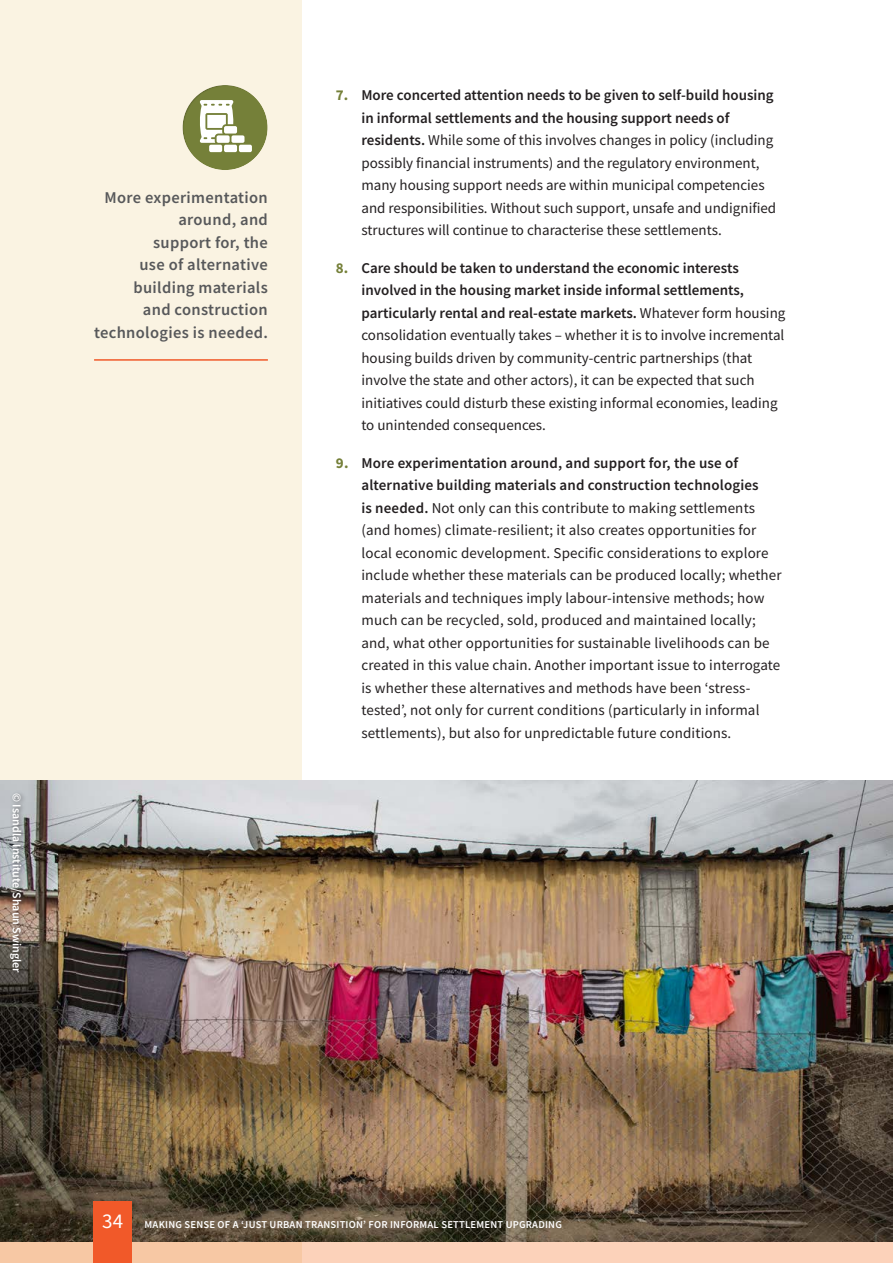
<style>
.page{position:relative;width:893px;height:1263px;background:#fff}
.page>*{position:absolute;margin:0;border:0;box-sizing:border-box;transform-origin:0 0}
.t1{font:600 16.5px/22.5px "Source Sans Pro";letter-spacing:.02em;color:#57585a;text-align:right}
.t2{font:15px/22.5px "Source Sans Pro";color:#231f20}
.t3{font:600 12px "Source Sans Pro";color:#fff}
.t4{font:600 10.5px "Source Sans Pro";letter-spacing:.02em;color:#fff}
.s1{font-weight:700;color:#758039}
.s2{font-weight:600}
.s3{font-weight:400;font-size:21px}
</style>
<div class="page">
<div style="left:0;top:1242px;width:893px;height:21px;background:linear-gradient(to right,#f7c8a4,#fed5c1)"></div>
<div style="left:0;top:0;width:302px;height:1242px;background:#faf3e2"></div>
<img style="left:0;top:780px;width:893px;height:462px">
<div style="left:7px;top:790px;width:20px;height:189px;background:#231f20;opacity:.6"></div>
<svg style="left:892px;top:1242px;width:1px;height:21px"></svg>
<div style="left:94px;top:1202px;width:38px;height:61px;background:#f15929"></div>
<hr style="left:94px;top:359px;width:174px;height:2px;background:#f15929">
<div style="left:180px;top:83px;width:89px;height:88px;background:#231f20;opacity:.3"></div>
<p class="t3" style="left:25px;top:793px;width:181px;rotate:90deg">© Isandla Institute/Shaun Swingler</p>
<p class="t1" style="left:94px;top:186px;width:175px">More experimentation around, and<br>support for, the<br>use of alternative building materials<br>and construction technologies is needed.</p>
<p class="t2" style="left:361px;top:84px;width:416px;text-indent:-26px"><span class="s1">7.</span> <span class="s2">More concerted attention needs to be given to self-build housing in informal settlements and the housing support needs of residents.</span> While some of this involves changes in policy (including possibly financial instruments) and the regulatory environment, many housing support needs are within municipal competencies and responsibilities. Without such support, unsafe and undignified structures will continue to characterise these settlements.</p>
<p class="t2" style="left:361px;top:256px;width:425px;text-indent:-26px"><span class="s1">8.</span> <span class="s2">Care should be taken to understand the economic interests involved in the housing market inside informal settlements, particularly rental and real-estate markets.</span> Whatever form housing consolidation eventually takes – whether it is to involve incremental housing builds driven by community-centric partnerships (that involve the state and other actors), it can be expected that such initiatives could disturb these existing informal economies, leading to unintended consequences.</p>
<p class="t2" style="left:361px;top:451px;width:422px;text-indent:-26px"><span class="s1">9.</span> <span class="s2">More experimentation around, and support for, the use of alternative building materials and construction technologies<br>is needed.</span> Not only can this contribute to making settlements (and homes) climate-resilient; it also creates opportunities for local economic development. Specific considerations to explore include whether these materials can be produced locally; whether materials and techniques imply labour-intensive methods; how much can be recycled, sold, produced and maintained locally; and, what other opportunities for sustainable livelihoods can be created in this value chain. Another important issue to interrogate is whether these alternatives and methods have been ‘stress&shy;tested’, not only for current conditions (particularly in informal settlements), but also for unpredictable future conditions.</p>
<p class="t4" style="left:102px;top:1217px;width:461px"><span class="s3">34</span> MAKING SENSE OF A ‘JUST URBAN TRANSITION’ FOR INFORMAL SETTLEMENT UPGRADING</p>
</div>
